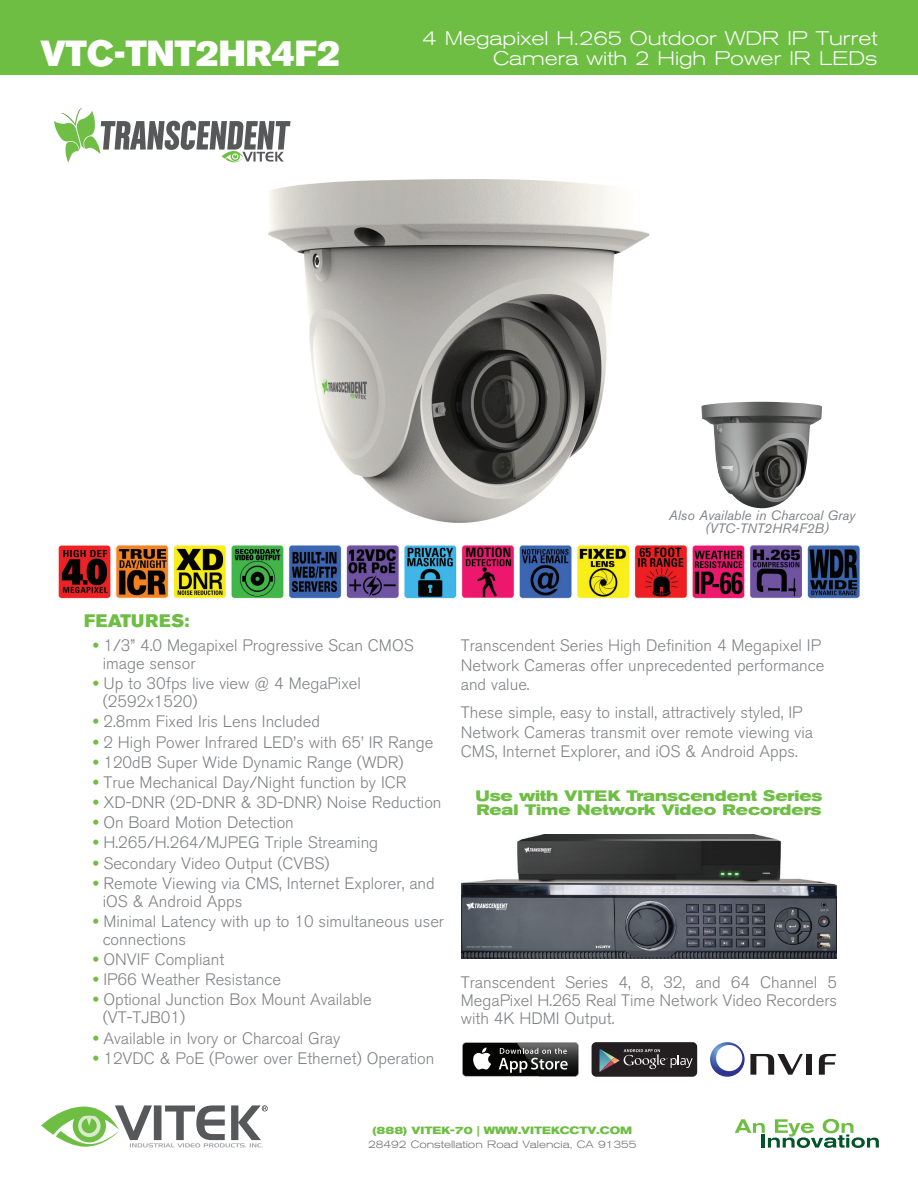
<style>
.page{position:relative;width:918px;height:1188px;background:#fff}
.page>*{position:absolute;margin:0;border:0;box-sizing:border-box;transform-origin:0 0}
.t1{font:36px "Akzidenz Grotesk BE Super";color:#fff}
.t2{font:300 expanded 19.5px/19.5px "Akzidenz Grotesk BE";color:#fff;text-align:right}
.t3{font:18px "Akzidenz Grotesk BE Super";letter-spacing:.015em;color:#6ebe44}
.t4{font:300 16.5px/18px "Akzidenz Grotesk BE";color:#808285}
.t5{font:700 expanded 15px/13.5px "Akzidenz Grotesk BE";color:#6ebe44}
.t6{font:italic 13.5px/13.5px "Akzidenz Grotesk BE";color:#808285}
.t7{font:300 expanded 10.5px "Akzidenz Grotesk BE";color:#6c6d70}
.t8{font:700 expanded 10.5px "Akzidenz Grotesk BE";color:#6ebe44}
.s1{font-weight:700;font-stretch:expanded;color:#6ebe44}
</style>
<div class="page">
<div style="left:0;top:0;width:918px;height:75px;background:#6ebe44"></div>
<svg style="left:41px;top:1105px;width:227px;height:43px"></svg>
<svg style="left:735px;top:1119px;width:144px;height:29px"></svg>
<img style="left:58px;top:545px;width:802px;height:54px">
<img style="left:268px;top:179px;width:382px;height:344px">
<svg style="left:54px;top:108px;width:237px;height:55px"></svg>
<img style="left:461px;top:835px;width:376px;height:123px">
<svg style="left:462px;top:1042px;width:117px;height:35px"></svg>
<div style="left:463px;top:1043px;width:115px;height:33px;background:#040503;border-radius:3px"></div>
<svg style="left:473px;top:1048px;width:18px;height:22px"></svg>
<img style="left:517px;top:1042px;width:62px;height:35px">
<img style="left:517px;top:1043px;width:61px;height:33px">
<svg style="left:499px;top:1048px;width:69px;height:25px"></svg>
<div style="left:592px;top:1042px;width:105px;height:35px;background:#231f20;border-radius:5px"></div>
<svg style="left:599px;top:1049px;width:94px;height:23px"></svg>
<div style="left:806px;top:1054px;width:6px;height:21px;background:#211d1e"></div>
<svg style="left:819px;top:1054px;width:17px;height:21px"></svg>
<svg style="left:710px;top:1042px;width:93px;height:35px"></svg>
<img style="left:701px;top:402px;width:121px;height:106px">
<h1 class="t1" style="left:40px;top:33px;width:301px">VTC-TNT2HR4F2</h1>
<p class="t2" style="left:423px;top:29px;width:456px">4 Megapixel H.265 Outdoor WDR IP Turret<br>Camera with 2 High Power IR LEDs</p>
<p class="t6" style="left:705px;top:508px;width:152px;text-indent:-36px">Also Available in Charcoal Gray (VTC-TNT2HR4F2B)</p>
<p class="t3" style="left:84px;top:610px;width:107px">FEATURES:</p>
<p class="t4" style="left:103px;top:637px;width:312px;text-indent:-10px"><span class="s1">•</span> 1/3” 4.0 Megapixel Progressive Scan CMOS image sensor</p>
<p class="t4" style="left:103px;top:675px;width:260px;text-indent:-10px"><span class="s1">•</span> Up to 30fps live view @ 4 MegaPixel (2592x1520)</p>
<p class="t4" style="left:93px;top:713px;width:229px"><span class="s1">•</span> 2.8mm Fixed Iris Lens Included</p>
<p class="t4" style="left:93px;top:733px;width:342px"><span class="s1">•</span> 2 High Power Infrared LED’s with 65’ IR Range</p>
<p class="t4" style="left:93px;top:753px;width:312px"><span class="s1">•</span> 120dB Super Wide Dynamic Range (WDR)</p>
<p class="t4" style="left:93px;top:774px;width:315px"><span class="s1">•</span> True Mechanical Day/Night function by ICR</p>
<p class="t4" style="left:93px;top:794px;width:350px"><span class="s1">•</span> XD-DNR (2D-DNR &amp; 3D-DNR) Noise Reduction</p>
<p class="t4" style="left:93px;top:814px;width:202px"><span class="s1">•</span> On Board Motion Detection</p>
<p class="t4" style="left:93px;top:834px;width:287px"><span class="s1">•</span> H.265/H.264/MJPEG Triple Streaming</p>
<p class="t4" style="left:93px;top:854px;width:238px"><span class="s1">•</span> Secondary Video Output (CVBS)</p>
<p class="t4" style="left:103px;top:874px;width:334px;text-indent:-10px"><span class="s1">•</span> Remote Viewing via CMS, Internet Explorer, and iOS &amp; Android Apps</p>
<p class="t4" style="left:103px;top:913px;width:343px;text-indent:-10px"><span class="s1">•</span> Minimal Latency with up to 10 simultaneous user connections</p>
<p class="t4" style="left:93px;top:951px;width:133px"><span class="s1">•</span> ONVIF Compliant</p>
<p class="t4" style="left:93px;top:971px;width:190px"><span class="s1">•</span> IP66 Weather Resistance</p>
<p class="t4" style="left:103px;top:991px;width:270px;text-indent:-10px"><span class="s1">•</span> Optional Junction Box Mount Available (VT-TJB01)</p>
<p class="t4" style="left:93px;top:1029px;width:249px"><span class="s1">•</span> Available in Ivory or Charcoal Gray</p>
<p class="t4" style="left:93px;top:1049px;width:343px"><span class="s1">•</span> 12VDC &amp; PoE (Power over Ethernet) Operation</p>
<p class="t4" style="left:461px;top:636px;width:365px;line-height:19.5px">Transcendent Series High Definition 4 Megapixel IP<br>Network Cameras offer unprecedented performance and value.</p>
<p class="t4" style="left:461px;top:703px;width:354px;line-height:19.5px">These simple, easy to install, attractively styled, IP<br>Network Cameras transmit over remote viewing via<br>CMS, Internet Explorer, and iOS &amp; Android Apps.</p>
<p class="t5" style="left:475px;top:790px;width:349px">Use with VITEK Transcendent Series<br>Real Time Network Video Recorders</p>
<p class="t4" style="left:461px;top:974px;width:378px;text-align:justify">Transcendent Series 4, 8, 32, and 64 Channel 5<br>MegaPixel H.265 Real Time Network Video Recorders with 4K HDMI Output.</p>
<p class="t8" style="left:372px;top:1125px;width:261px">(888) VITEK-70 | WWW.VITEKCCTV.COM</p>
<p class="t7" style="left:368px;top:1138px;width:270px">28492 Constellation Road Valencia, CA 91355</p>
</div>
